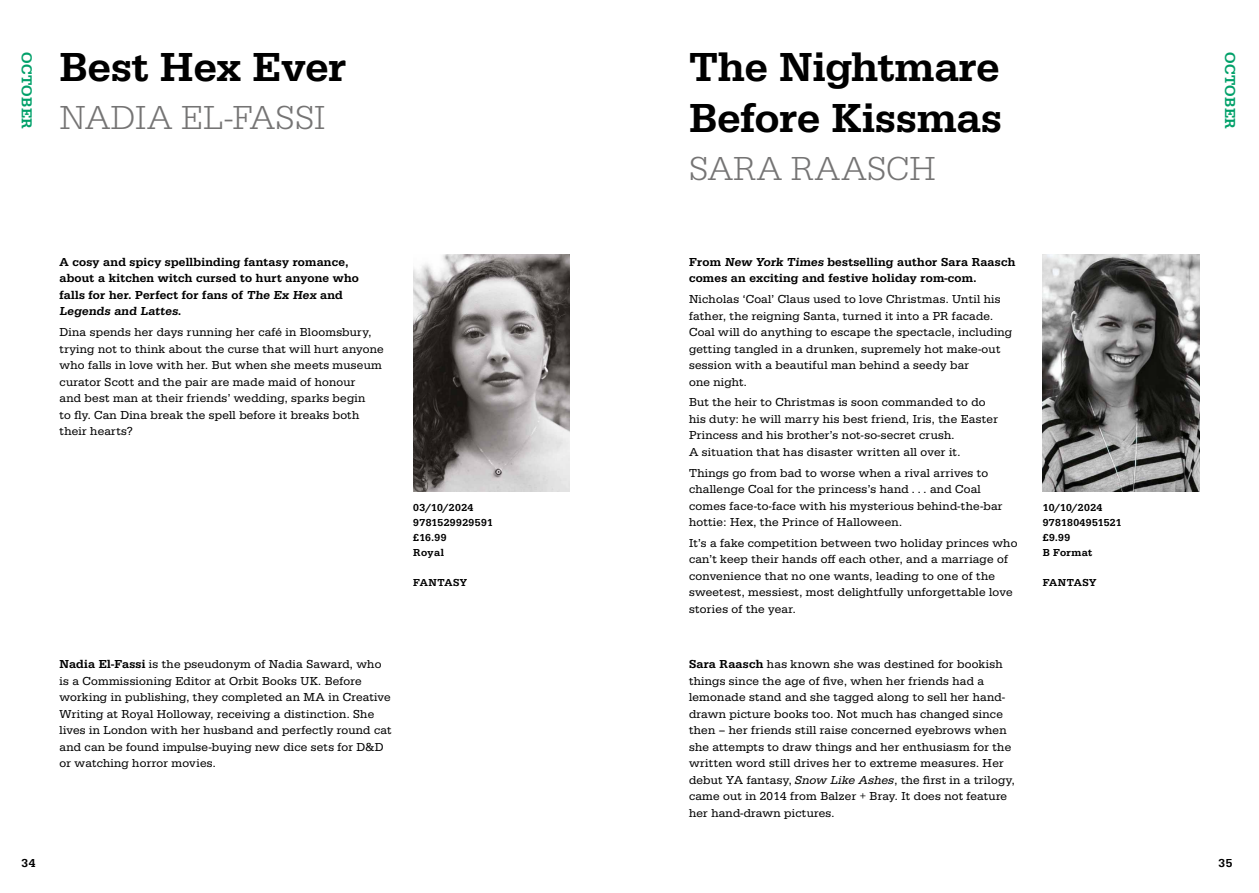
<style>
.page{position:relative;width:1259px;height:893px;background:#fff}
.page>*{position:absolute;margin:0;border:0;box-sizing:border-box;transform-origin:0 0}
.t1{font:500 42px/51px "Serifa";color:#000}
.t2{font:300 34.5px "Serifa";color:#757474}
.t3{font:500 15px "Serifa";letter-spacing:.02em;color:#00a069}
.t4{font:12px/16.5px "Serifa";letter-spacing:.02em;color:#000}
.t5{font:500 12px/16.5px "Serifa";letter-spacing:.02em;color:#000}
.t6{font:500 10.5px/15px "Serifa";letter-spacing:.035em;color:#000}
.s1{font-weight:500}
.s2{font-style:italic}
</style>
<div class="page">
<img style="left:1042px;top:254px;width:157px;height:237px">
<img style="left:413px;top:254px;width:157px;height:237px">
<h1 class="t1" style="left:689px;top:41px;width:314px">The Nightmare<br>Before Kissmas</h1>
<h2 class="t2" style="left:689px;top:149px;width:248px">SARA RAASCH</h2>
<h1 class="t1" style="left:60px;top:41px;width:288px">Best Hex Ever</h1>
<h2 class="t2" style="left:60px;top:97px;width:267px">NADIA EL-FASSI</h2>
<p class="t3" style="left:35px;top:52px;width:78px;rotate:90deg">OCTOBER</p>
<p class="t3" style="left:1239px;top:52px;width:78px;rotate:90deg">OCTOBER</p>
<p class="t5" style="left:60px;top:253px;width:301px">A cosy and spicy spellbinding fantasy romance, about a kitchen witch cursed to hurt anyone who falls for her. Perfect for fans of The Ex Hex and Legends and Lattes.</p>
<p class="t4" style="left:60px;top:324px;width:326px">Dina spends her days running her café in Bloomsbury, trying not to think about the curse that will hurt anyone who falls in love with her. But when she meets museum curator Scott and the pair are made maid of honour<br>and best man at their friends’ wedding, sparks begin<br>to fly. Can Dina break the spell before it breaks both their hearts?</p>
<p class="t6" style="left:413px;top:500px;width:81px">03/10/2024<br>9781529929591 £16.99<br>Royal</p>
<p class="t6" style="left:413px;top:575px;width:55px">FANTASY</p>
<p class="t4" style="left:60px;top:656px;width:333px"><span class="s1">Nadia El-Fassi</span> is the pseudonym of Nadia Saward, who is a Commissioning Editor at Orbit Books UK. Before working in publishing, they completed an MA in Creative Writing at Royal Holloway, receiving a distinction. She lives in London with her husband and perfectly round cat and can be found impulse-buying new dice sets for D&amp;D or watching horror movies.</p>
<p class="t5" style="left:689px;top:254px;width:328px">From New York Times bestselling author Sara Raasch comes an exciting and festive holiday rom-com.</p>
<p class="t4" style="left:689px;top:291px;width:325px">Nicholas ‘Coal’ Claus used to love Christmas. Until his father, the reigning Santa, turned it into a PR facade.<br>Coal will do anything to escape the spectacle, including getting tangled in a drunken, supremely hot make-out session with a beautiful man behind a seedy bar<br>one night.</p>
<p class="t4" style="left:689px;top:394px;width:310px">But the heir to Christmas is soon commanded to do his duty: he will marry his best friend, Iris, the Easter Princess and his brother’s not-so-secret crush.<br>A situation that has disaster written all over it.</p>
<p class="t4" style="left:689px;top:465px;width:315px">Things go from bad to worse when a rival arrives to challenge Coal for the princess’s hand . . . and Coal comes face-to-face with his mysterious behind-the-bar hottie: Hex, the Prince of Halloween.</p>
<p class="t4" style="left:689px;top:535px;width:330px">It’s a fake competition between two holiday princes who can’t keep their hands off each other, and a marriage of convenience that no one wants, leading to one of the sweetest, messiest, most delightfully unforgettable love stories of the year.</p>
<p class="t4" style="left:689px;top:656px;width:327px"><span class="s1">Sara Raasch</span> has known she was destined for bookish things since the age of five, when her friends had a lemonade stand and she tagged along to sell her hand&shy;drawn picture books too. Not much has changed since then – her friends still raise concerned eyebrows when she attempts to draw things and her enthusiasm for the written word still drives her to extreme measures. Her debut YA fantasy, <span class="s2">Snow Like Ashes</span>, the first in a trilogy, came out in 2014 from Balzer + Bray. It does not feature her hand-drawn pictures.</p>
<p class="t6" style="left:1042px;top:500px;width:80px">10/10/2024<br>9781804951521 £9.99<br>B Format</p>
<p class="t6" style="left:1042px;top:575px;width:55px">FANTASY</p>
<p class="t5" style="left:22px;top:855px;width:15px">34</p>
<p class="t5" style="left:1218px;top:855px;width:15px">35</p>
</div>
